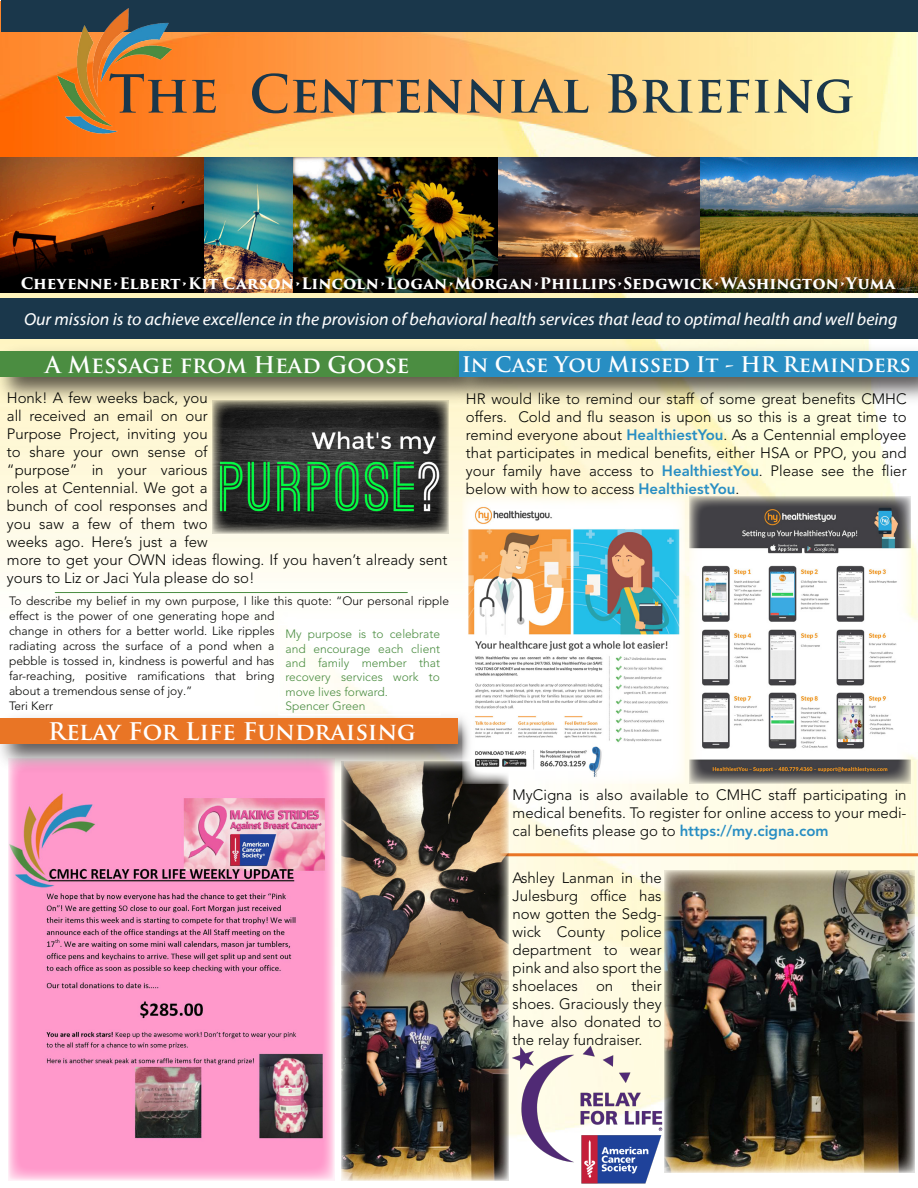
<style>
.page{position:relative;width:918px;height:1188px;background:#fff}
.page>*{position:absolute;margin:0;border:0;box-sizing:border-box;transform-origin:0 0}
.t1{font:700 51px "Trajan Pro";color:#1a374b}
.t2{font:700 23.7px "Trajan Pro";color:#fff}
.t3{font:700 22.5px "Trajan Pro";color:#fff}
.t4{font:700 21px "Trajan Pro";color:#fff}
.t5{font:italic 17.25px "Myriad Web Pro";color:#fff}
.t6{font:700 15.45px "Trajan Pro 3";letter-spacing:-.005em;color:#fff}
.t7{font:300 15px/18px "Avenir LT Pro";color:#040503;text-align:justify}
.t8{font:300 12px/15px "Avenir LT Pro";color:#040503}
.t9{font:300 12px/14.4px "Avenir LT Pro";color:#4b8d41}
.s1{font-weight:800;color:#288ec3}
</style>
<div class="page">
<img style="left:0;top:2px;width:918px;height:1179px">
<div style="left:1px;top:299px;width:917px;height:40px;background:#1a374b"></div>
<div style="left:1px;top:0;width:917px;height:32px;background:#1a374b"></div>
<img style="left:1px;top:157px;width:293px;height:136px">
<img style="left:294px;top:157px;width:624px;height:136px">
<img style="left:57px;top:9px;width:115px;height:127px">
<img style="left:0;top:339px;width:447px;height:71px">
<div style="left:0;top:351px;width:459px;height:26px;background:#4b8d41"></div>
<img style="left:212px;top:400px;width:236px;height:133px">
<hr style="left:55px;top:592px;width:352px;height:1px;background:#4b8d41">
<img style="left:447px;top:339px;width:471px;height:71px">
<div style="left:459px;top:351px;width:459px;height:26px;background:#288ec3"></div>
<img style="left:8px;top:777px;width:326px;height:404px">
<img style="left:0;top:706px;width:463px;height:71px">
<div style="left:0;top:718px;width:457px;height:26px;background:#e97525"></div>
<img style="left:665px;top:870px;width:250px;height:303px">
<img style="left:690px;top:497px;width:221px;height:286px">
<hr style="left:500px;top:853px;width:418px;height:3px;background:#e97525">
<img style="left:341px;top:761px;width:167px;height:211px">
<img style="left:341px;top:972px;width:167px;height:208px">
<img style="left:463px;top:497px;width:222px;height:287px">
<img style="left:475px;top:1043px;width:226px;height:141px">
<h1 class="t1" style="left:109px;top:62px;width:747px">The Centennial Briefing</h1>
<p class="t6" style="left:21px;top:271px;width:876px">Cheyenne•Elbert•Kit Carson•Lincoln•Logan•Morgan•Phillips•Sedgwick•Washington•Yuma</p>
<p class="t5" style="left:24px;top:310px;width:875px">Our mission is to achieve excellence in the provision of behavioral health services that lead to optimal health and well being</p>
<h3 class="t3" style="left:45px;top:351px;width:366px">A Message from Head Goose</h3>
<p class="t7" style="left:7px;top:389px;width:442px;text-align:left">Honk! A few weeks back, you<br>all received an email on our<br>Purpose Project, inviting you<br>to share your own sense of<br>“purpose” in your various<br>roles at Centennial. We got a<br>bunch of cool responses and<br>you saw a few of them two<br>weeks ago. Here’s just a few<br>more to get your OWN ideas flowing. If you haven’t already sent yours to Liz or Jaci Yula please do so!</p>
<p class="t8" style="left:9px;top:594px;width:442px">To describe my belief in my own purpose, I like this quote: “Our personal ripple effect is the power of one generating hope and<br>change in others for a better world. Like ripples<br>radiating across the surface of a pond when a<br>pebble is tossed in, kindness is powerful and has<br>far-reaching, positive ramifications that bring<br>about a tremendous sense of joy.”<br>Teri Kerr</p>
<p class="t9" style="left:285px;top:627px;width:156px">My purpose is to celebrate and encourage each client and family member that recovery services work to move lives forward.<br>Spencer Green</p>
<h2 class="t2" style="left:48px;top:717px;width:369px">Relay For Life Fundraising</h2>
<h3 class="t4" style="left:462px;top:351px;width:451px">In Case You Missed It - HR Reminders</h3>
<p class="t7" style="left:466px;top:390px;width:442px">HR would like to remind our staff of some great benefits CMHC offers. Cold and flu season is upon us so this is a great time to remind everyone about <span class="s1">HealthiestYou</span>. As a Centennial employee that participates in medical benefits, either HSA or PPO, you and your family have access to <span class="s1">HealthiestYou</span>. Please see the flier below with how to access <span class="s1">HealthiestYou</span>.</p>
<p class="t7" style="left:513px;top:786px;width:396px">MyCigna is also available to CMHC staff participating in medical benefits. To register for online access to your medi&shy;cal benefits please go to <span class="s1">https://my.cigna.com</span></p>
<p class="t7" style="left:513px;top:869px;width:151px">Ashley Lanman in the Julesburg office has now gotten the Sedg&shy;wick County police department to wear pink and also sport the shoelaces on their shoes. Graciously they have also donated to the relay fundraiser.</p>
</div>
